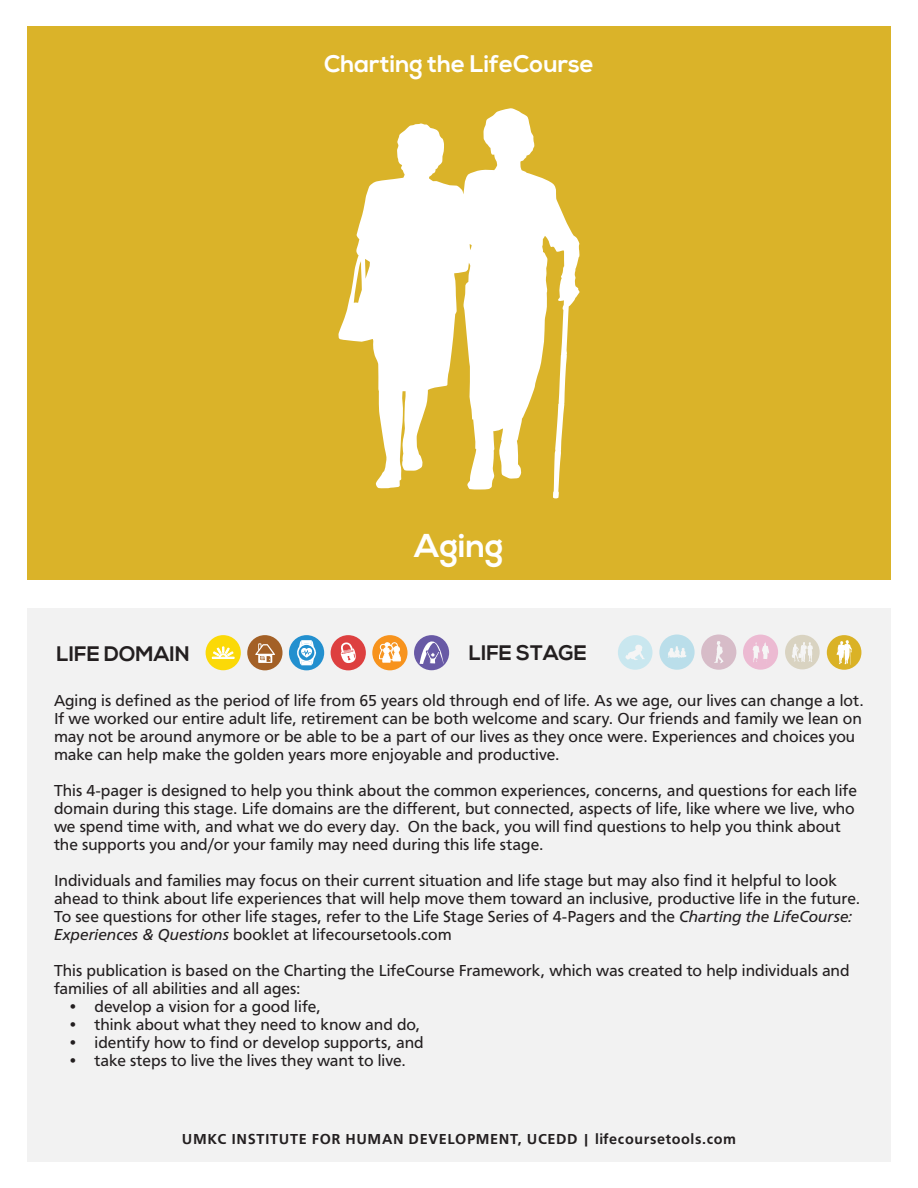
<style>
.page{position:relative;width:918px;height:1188px;background:#fff}
.page>*{position:absolute;margin:0;border:0;box-sizing:border-box;transform-origin:0 0}
.t1{font:700 33px "Nexa";color:#fff}
.t2{font:700 24px "Nexa";color:#fff}
.t3{font:700 21px "Nexa";color:#231f20}
.t4{font:16.5px/18px "Carto Gothic Std";color:#231f20}
.t5{font:700 15px "Carto Gothic Std";letter-spacing:.04em;color:#231f20}
.s1{font-style:italic}
</style>
<div class="page">
<div style="left:27px;top:27px;width:864px;height:553px;background:#dab329"></div>
<svg style="left:339px;top:108px;width:240px;height:390px;fill:#fff"></svg>
<div style="left:27px;top:608px;width:864px;height:553px;background:#f2f2f2"></div>
<div style="left:289px;top:635px;width:35px;height:35px;background:#2390cf;border-radius:50%"></div>
<svg style="left:297px;top:640px;width:19px;height:25px"></svg>
<div style="left:247px;top:635px;width:36px;height:35px;background:#a36026;border-radius:50%"></div>
<svg style="left:255px;top:643px;width:20px;height:20px"></svg>
<div style="left:206px;top:635px;width:35px;height:35px;background:#fbd907;border-radius:50%"></div>
<svg style="left:212px;top:647px;width:22px;height:12px"></svg>
<div style="left:331px;top:635px;width:35px;height:35px;background:#dd4040;border-radius:50%"></div>
<svg style="left:341px;top:642px;width:15px;height:21px"></svg>
<div style="left:414px;top:635px;width:35px;height:35px;background:#6859a5;border-radius:50%"></div>
<svg style="left:420px;top:639px;width:24px;height:25px"></svg>
<div style="left:372px;top:635px;width:36px;height:35px;background:#f7931d;border-radius:50%"></div>
<svg style="left:379px;top:643px;width:22px;height:20px"></svg>
<div style="left:383px;top:647px;width:7px;height:7px;border:1px solid #fff;border-radius:50%"></div>
<div style="left:785px;top:635px;width:35px;height:34px;background:#d9d3c1;border-radius:50%"></div>
<svg style="left:792px;top:642px;width:21px;height:20px"></svg>
<div style="left:827px;top:635px;width:34px;height:35px;background:#dab226;border-radius:50%"></div>
<svg style="left:837px;top:640px;width:15px;height:25px"></svg>
<div style="left:618px;top:635px;width:35px;height:35px;background:#c9e7ef;border-radius:50%"></div>
<svg style="left:625px;top:645px;width:20px;height:15px"></svg>
<div style="left:701px;top:635px;width:35px;height:35px;background:#d7bcc8;border-radius:50%"></div>
<svg style="left:714px;top:641px;width:9px;height:22px"></svg>
<div style="left:659px;top:635px;width:36px;height:35px;background:#badeea;border-radius:50%"></div>
<svg style="left:668px;top:646px;width:19px;height:12px"></svg>
<div style="left:743px;top:635px;width:35px;height:35px;background:#ecbad2;border-radius:50%"></div>
<svg style="left:752px;top:642px;width:17px;height:20px"></svg>
<p class="t2" style="left:324px;top:50px;width:271px">Charting the LifeCourse</p>
<p class="t1" style="left:415px;top:526px;width:90px">Aging</p>
<p class="t3" style="left:57px;top:641px;width:135px">LIFE DOMAIN</p>
<p class="t3" style="left:469px;top:641px;width:119px">LIFE STAGE</p>
<p class="t4" style="left:54px;top:692px;width:811px">Aging is defined as the period of life from 65 years old through end of life. As we age, our lives can change a lot.<br>If we worked our entire adult life, retirement can be both welcome and scary. Our friends and family we lean on may not be around anymore or be able to be a part of our lives as they once were. Experiences and choices you make can help make the golden years more enjoyable and productive.</p>
<p class="t4" style="left:54px;top:782px;width:805px">This 4-pager is designed to help you think about the common experiences, concerns, and questions for each life domain during this stage. Life domains are the different, but connected, aspects of life, like where we live, who we spend time with, and what we do every day. On the back, you will find questions to help you think about the supports you and/or your family may need during this life stage.</p>
<p class="t4" style="left:54px;top:872px;width:808px">Individuals and families may focus on their current situation and life stage but may also find it helpful to look ahead to think about life experiences that will help move them toward an inclusive, productive life in the future.<br>To see questions for other life stages, refer to the Life Stage Series of 4-Pagers and the <span class="s1">Charting the LifeCourse:<br>Experiences &amp; Questions</span> booklet at lifecoursetools.com</p>
<p class="t4" style="left:54px;top:962px;width:797px">This publication is based on the Charting the LifeCourse Framework, which was created to help individuals and families of all abilities and all ages:</p>
<p class="t4" style="left:68px;top:998px;width:255px">• develop a vision for a good life,</p>
<p class="t4" style="left:68px;top:1016px;width:354px">• think about what they need to know and do,</p>
<p class="t4" style="left:68px;top:1034px;width:358px">• identify how to find or develop supports, and</p>
<p class="t4" style="left:68px;top:1052px;width:340px">• take steps to live the lives they want to live.</p>
<p class="t5" style="left:182px;top:1130px;width:556px">UMKC INSTITUTE FOR HUMAN DEVELOPMENT, UCEDD | lifecoursetools.com</p>
</div>
